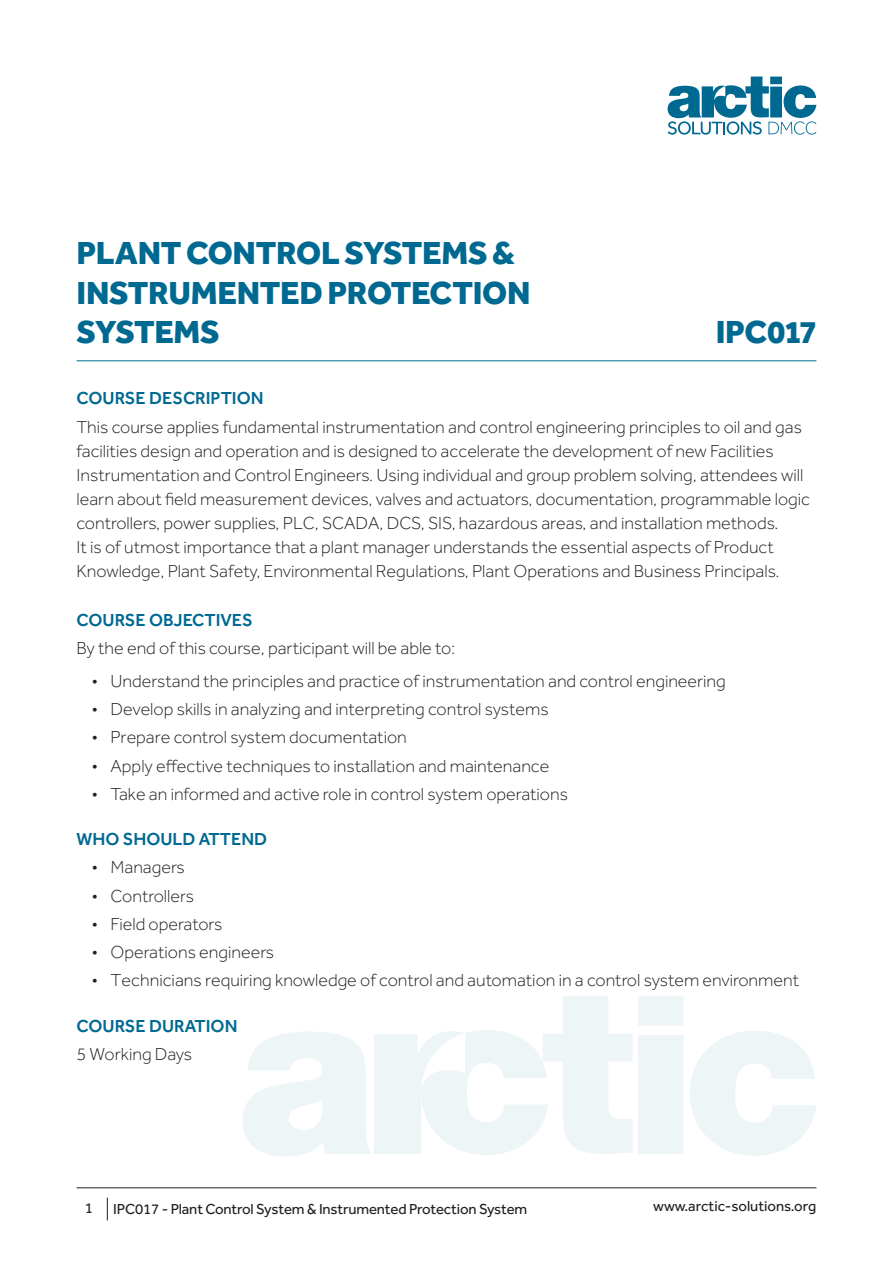
<style>
.page{position:relative;width:893px;height:1263px;background:#fff}
.page>*{position:absolute;margin:0;border:0;box-sizing:border-box;transform-origin:0 0}
.Title_-_Course_Outli{font:800 33px/39.6px "Effra";letter-spacing:-.01em;color:#006991}
.Code_-_Course_Outlin{font:800 33px "Effra";letter-spacing:-.01em;color:#006991}
.Normal_-_Course_Outl{font:300 18px/24px "Effra";color:#231f20}
.Heading_-_Course_Out{font:500 18px "Effra";color:#006991}
.t1{font:15px "Effra";letter-spacing:-.01em;color:#231f20}
</style>
<div class="page">
<hr style="left:77px;top:1187px;width:739px;height:1px;background:#231f20">
<svg style="left:107px;top:1198px;width:1px;height:22px"></svg>
<svg style="left:668px;top:77px;width:148px;height:58px"></svg>
<svg style="left:690px;top:1031px;width:126px;height:125px"></svg>
<svg style="left:243px;top:996px;width:440px;height:161px"></svg>
<hr style="left:77px;top:360px;width:739px;height:1px;background:#006991">
<p class="Title_-_Course_Outli" style="left:77px;top:232px;width:455px">PLANT CONTROL SYSTEMS &amp;<br>INSTRUMENTED PROTECTION<br>SYSTEMS</p>
<p class="Code_-_Course_Outlin" style="left:716px;top:312px;width:102px">IPC017</p>
<p class="Heading_-_Course_Out" style="left:77px;top:387px;width:189px">COURSE DESCRIPTION</p>
<p class="Normal_-_Course_Outl" style="left:77px;top:414px;width:735px">This course applies fundamental instrumentation and control engineering principles to oil and gas facilities design and operation and is designed to accelerate the development of new Facilities Instrumentation and Control Engineers. Using individual and group problem solving, attendees will learn about field measurement devices, valves and actuators, documentation, programmable logic controllers, power supplies, PLC, SCADA, DCS, SIS, hazardous areas, and installation methods.<br>It is of utmost importance that a plant manager understands the essential aspects of Product Knowledge, Plant Safety, Environmental Regulations, Plant Operations and Business Principals.</p>
<p class="Heading_-_Course_Out" style="left:77px;top:609px;width:178px">COURSE OBJECTIVES</p>
<p class="Normal_-_Course_Outl" style="left:77px;top:636px;width:380px">By the end of this course, participant will be able to:</p>
<p class="Normal_-_Course_Outl" style="left:92px;top:669px;width:636px">• Understand the principles and practice of instrumentation and control engineering</p>
<p class="Normal_-_Course_Outl" style="left:92px;top:697px;width:458px">• Develop skills in analyzing and interpreting control systems</p>
<p class="Normal_-_Course_Outl" style="left:92px;top:725px;width:317px">• Prepare control system documentation</p>
<p class="Normal_-_Course_Outl" style="left:92px;top:753px;width:459px">• Apply effective techniques to installation and maintenance</p>
<p class="Normal_-_Course_Outl" style="left:92px;top:782px;width:478px">• Take an informed and active role in control system operations</p>
<p class="Heading_-_Course_Out" style="left:77px;top:828px;width:192px">WHO SHOULD ATTEND</p>
<p class="Normal_-_Course_Outl" style="left:92px;top:855px;width:95px">• Managers</p>
<p class="Normal_-_Course_Outl" style="left:92px;top:883px;width:104px">• Controllers</p>
<p class="Normal_-_Course_Outl" style="left:92px;top:912px;width:132px">• Field operators</p>
<p class="Normal_-_Course_Outl" style="left:92px;top:940px;width:184px">• Operations engineers</p>
<p class="Normal_-_Course_Outl" style="left:92px;top:968px;width:709px">• Technicians requiring knowledge of control and automation in a control system environment</p>
<p class="Heading_-_Course_Out" style="left:77px;top:1015px;width:162px">COURSE DURATION</p>
<p class="Normal_-_Course_Outl" style="left:77px;top:1042px;width:117px">5 Working Days</p>
<p class="t1" style="left:85px;top:1199px;width:10px">1</p>
<p class="t1" style="left:113px;top:1200px;width:416px">IPC017 - Plant Control System &amp; Instrumented Protection System</p>
<p class="t1" style="left:653px;top:1198px;width:165px">www.arctic-solutions.org</p>
</div>
